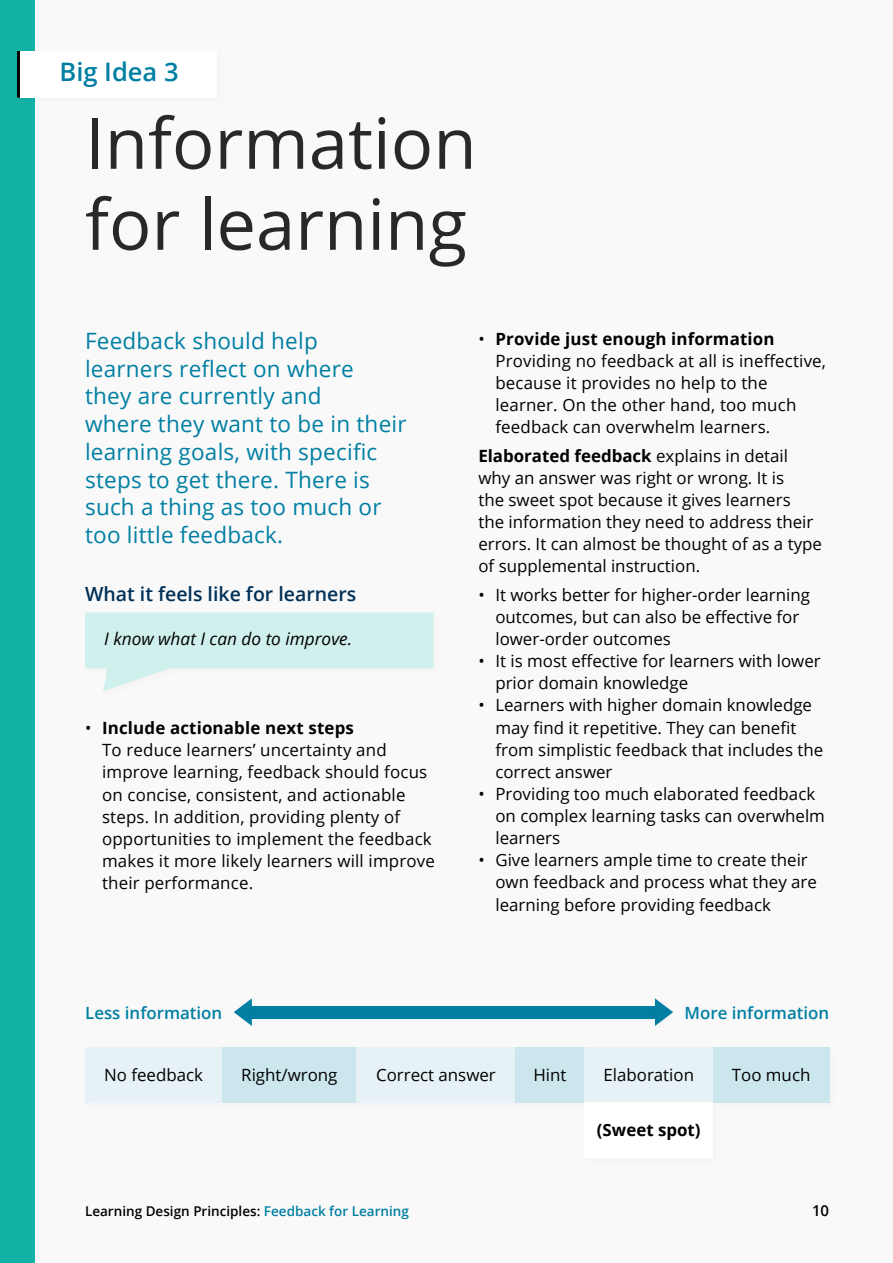
<style>
.page{position:relative;width:893px;height:1263px;background:#f9f9f9}
.page>*{position:absolute;margin:0;border:0;box-sizing:border-box;transform-origin:0 0}
.H1_-_black{font:70.5px/81px "Open Sans";color:#282827}
.Big_idea{font:600 25.5px "Open Sans";color:#007fa3}
.Standfirst{font:22.5px/27.8px "Open Sans";letter-spacing:.01em;color:#007fa3}
.H3{font:600 19.5px "Open Sans";color:#003057}
.t1{font:italic 17.25px "Open Sans";color:#000}
.Body{font:16.8px/22.2px "Open Sans";color:#000}
.t2{font:600 16.8px "Open Sans";color:#007fa3}
.t3{font:700 16.8px "Open Sans";color:#000}
.t4{font:600 15px "Open Sans";color:#000}
.t5{font:600 13.5px "Open Sans";color:#000}
.s1{font-weight:700}
.s2{color:#007fa3}
</style>
<div class="page">
<div style="left:0;top:0;width:34px;height:1263px;background:#12b2a6"></div>
<div style="left:13px;top:47px;width:214px;height:61px;background:#000;opacity:.03"></div>
<div style="left:17px;top:51px;width:200px;height:47px;background:#fff"></div>
<svg style="left:85px;top:612px;width:349px;height:79px"></svg>
<div style="left:81px;top:1043px;width:151px;height:69px;background:#000;opacity:.03"></div>
<div style="left:85px;top:1047px;width:137px;height:55px;background:#e6f2f6"></div>
<div style="left:218px;top:1043px;width:149px;height:69px;background:#000;opacity:.03"></div>
<div style="left:222px;top:1047px;width:135px;height:55px;background:#cce6ed"></div>
<div style="left:353px;top:1043px;width:172px;height:69px;background:#000;opacity:.03"></div>
<div style="left:357px;top:1047px;width:158px;height:55px;background:#e6f2f6"></div>
<div style="left:511px;top:1043px;width:83px;height:69px;background:#000;opacity:.03"></div>
<div style="left:515px;top:1047px;width:69px;height:55px;background:#cce6ed"></div>
<div style="left:580px;top:1043px;width:143px;height:69px;background:#000;opacity:.03"></div>
<div style="left:584px;top:1047px;width:129px;height:55px;background:#e6f2f6"></div>
<div style="left:580px;top:1098px;width:143px;height:70px;background:#000;opacity:.03"></div>
<div style="left:584px;top:1102px;width:129px;height:56px;background:#fff"></div>
<div style="left:709px;top:1043px;width:130px;height:69px;background:#000;opacity:.03"></div>
<div style="left:713px;top:1047px;width:116px;height:55px;background:#cce6ed"></div>
<div style="left:241px;top:1004px;width:428px;height:20px;background:#000;opacity:.03"></div>
<div style="left:243px;top:1006px;width:421px;height:12px;background:#007fa3"></div>
<div style="left:232px;top:997px;width:26px;height:34px;background:#000;opacity:.03"></div>
<svg style="left:234px;top:998px;width:18px;height:28px"></svg>
<div style="left:653px;top:997px;width:26px;height:34px;background:#f9f9f9"></div>
<svg style="left:655px;top:998px;width:18px;height:28px"></svg>
<hr style="left:17px;top:51px;width:3px;height:47px;background:#000">
<p class="Big_idea" style="left:60px;top:54px;width:121px">Big Idea 3</p>
<h1 class="H1_-_black" style="left:85px;top:101px;width:393px">Information for learning</h1>
<p class="Standfirst" style="left:85px;top:326px;width:323px">Feedback should help learners reflect on where<br>they are currently and<br>where they want to be in their learning goals, with specific steps to get there. There is such a thing as too much or too little feedback.</p>
<h2 class="H3" style="left:85px;top:580px;width:273px">What it feels like for learners</h2>
<p class="t1" style="left:104px;top:627px;width:249px">I know what I can do to improve.</p>
<p class="Body" style="left:102px;top:716px;width:334px;text-indent:-17px">• <span class="s1">Include actionable next steps<br></span>To reduce learners’ uncertainty and improve learning, feedback should focus on concise, consistent, and actionable steps. In addition, providing plenty of opportunities to implement the feedback makes it more likely learners will improve their performance.</p>
<p class="Body" style="left:495px;top:327px;width:332px;text-indent:-17px">• <span class="s1">Provide just enough information </span>Providing no feedback at all is ineffective, because it provides no help to the learner. On the other hand, too much feedback can overwhelm learners.</p>
<p class="Body" style="left:478px;top:444px;width:345px"><span class="s1">Elaborated feedback</span> explains in detail why an answer was right or wrong. It is<br>the sweet spot because it gives learners<br>the information they need to address their errors. It can almost be thought of as a type of supplemental instruction.</p>
<p class="Body" style="left:495px;top:583px;width:316px;text-indent:-17px">• It works better for higher-order learning outcomes, but can also be effective for lower-order outcomes</p>
<p class="Body" style="left:495px;top:649px;width:327px;text-indent:-17px">• It is most effective for learners with lower prior domain knowledge</p>
<p class="Body" style="left:495px;top:694px;width:329px;text-indent:-17px">• Learners with higher domain knowledge may find it repetitive. They can benefit from simplistic feedback that includes the correct answer</p>
<p class="Body" style="left:495px;top:782px;width:331px;text-indent:-17px">• Providing too much elaborated feedback on complex learning tasks can overwhelm learners</p>
<p class="Body" style="left:495px;top:849px;width:323px;text-indent:-17px">• Give learners ample time to create their own feedback and process what they are learning before providing feedback</p>
<p class="t2" style="left:85px;top:1001px;width:139px">Less information</p>
<p class="t2" style="left:684px;top:1001px;width:146px">More information</p>
<p class="Body" style="left:104px;top:1063px;width:100px">No feedback</p>
<p class="Body" style="left:241px;top:1063px;width:98px">Right/wrong</p>
<p class="Body" style="left:376px;top:1063px;width:121px">Correct answer</p>
<p class="Body" style="left:533px;top:1063px;width:35px">Hint</p>
<p class="Body" style="left:603px;top:1063px;width:92px">Elaboration</p>
<p class="t3" style="left:597px;top:1118px;width:105px">(Sweet spot)</p>
<p class="Body" style="left:732px;top:1063px;width:80px">Too much</p>
<p class="t5" style="left:85px;top:1202px;width:325px">Learning Design Principles: <span class="s2">Feedback for Learning</span></p>
<p class="t4" style="left:812px;top:1200px;width:19px">10</p>
</div>
